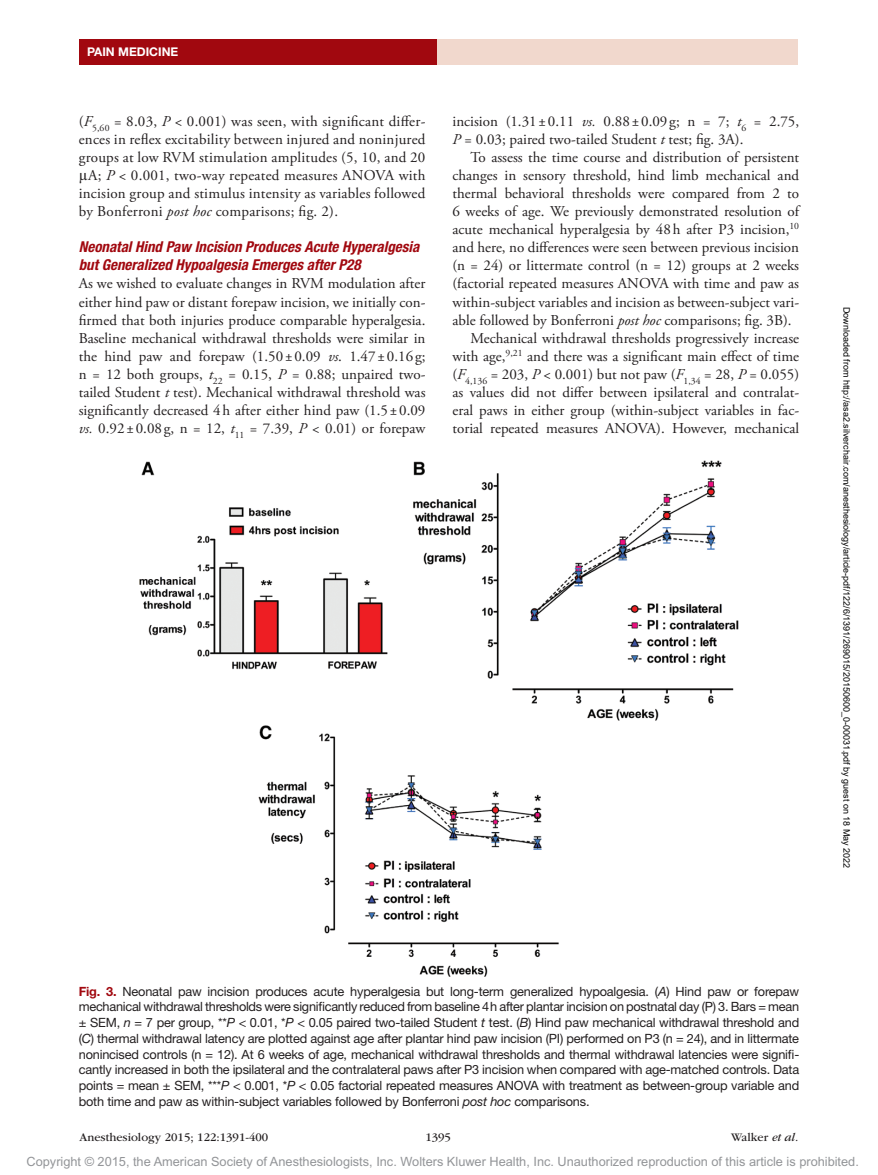
<style>
.page{position:relative;width:878px;height:1175px;background:#fff}
.page>*{position:absolute;margin:0;border:0;box-sizing:border-box;transform-origin:0 0}
.t1{font:15px/18px "Adobe Garamond Pro";color:#231f20;text-align:justify}
.t2{font:italic 700 condensed 15px/18px "Helvetica Neue LT Std";color:#a1080f}
.t3{font:12.75px/15.8px "Helvetica Neue LT Std";letter-spacing:-.015em;color:#231f20;text-align:justify}
.t4{font:12.75px "Arial MT Std";color:#939598}
.t5{font:12px "ITC Garamond Std";color:#231f20}
.t6{font:700 12px "Helvetica Neue LT Std";color:#fff}
.t7{font:9px "Arial";color:#000}
.s1{font-style:italic}
.s2{font-family:"Gandhari Unicode"}
.s3{font-weight:700;color:#a1080f}
</style>
<div class="page">
<div style="left:432px;top:39px;width:365px;height:26px;background:#f1d8cd"></div>
<div style="left:79px;top:39px;width:357px;height:25px;background:#a1080f"></div>
<img style="left:139px;top:460px;width:600px;height:517px">
<p class="t6" style="left:87px;top:44px;width:15px">PAIN</p>
<p class="t6" style="left:118px;top:44px;width:27px">MEDICIN</p>
<p class="t6" style="left:171px;top:44px;width:9px">E</p>
<p class="t1" style="left:79px;top:113px;width:348px">(<span class="s1">F</span><sub>5,60</sub> = 8.03, <span class="s1">P</span> &lt; 0.001) was seen, with significant differ&shy;ences in reflex excitability between injured and noninjured groups at low RVM stimulation amplitudes (5, 10, and 20 <span class="s2">μ</span>A; <span class="s1">P</span> &lt; 0.001, two-way repeated measures ANOVA with incision group and stimulus intensity as variables followed by Bonferroni <span class="s1">post hoc</span> comparisons; fig. 2).</p>
<p class="t2" style="left:79px;top:238px;width:342px">Neonatal Hind Paw Incision Produces Acute Hyperalgesia but Generalized Hypoalgesia Emerges after P28</p>
<p class="t1" style="left:79px;top:275px;width:348px">As we wished to evaluate changes in RVM modulation after either hind paw or distant forepaw incision, we initially con&shy;firmed that both injuries produce comparable hyperalgesia.<br>Baseline mechanical withdrawal thresholds were similar in the hind paw and forepaw (1.50±0.09 <span class="s1">vs</span>. 1.47±0.16g; n = 12 both groups, <span class="s1">t</span><sub>22</sub> = 0.15, <span class="s1">P</span> = 0.88; unpaired two&shy;tailed Student <span class="s1">t</span> test). Mechanical withdrawal threshold was significantly decreased 4h after either hind paw (1.5±0.09 <span class="s1">vs.</span> 0.92±0.08g, n = 12, <span class="s1">t</span><sub>11</sub> = 7.39, <span class="s1">P</span> &lt; 0.01) or forepaw</p>
<p class="t1" style="left:452px;top:113px;width:348px">incision (1.31±0.11 <span class="s1">vs.</span> 0.88 ±0.09g; n = 7; <span class="s1">t</span><sub>6</sub> = 2.75,<br><span class="s1">P</span> = 0.03; paired two-tailed Student <span class="s1">t</span> test; fig. 3A).</p>
<p class="t1" style="left:470px;top:149px;width:330px">To assess the time course and distribution of persistent</p>
<p class="t1" style="left:452px;top:167px;width:348px">changes in sensory threshold, hind limb mechanical and</p>
<p class="t1" style="left:452px;top:185px;width:348px">thermal behavioral thresholds were compared from 2 to</p>
<p class="t1" style="left:452px;top:203px;width:348px">6 weeks of age. We previously demonstrated resolution of</p>
<p class="t1" style="left:452px;top:221px;width:348px">acute mechanical hyperalgesia by 48h after P3 incision,<sup>10</sup></p>
<p class="t1" style="left:452px;top:239px;width:348px">and here, no differences were seen between previous incision</p>
<p class="t1" style="left:452px;top:257px;width:348px">(n = 24) or littermate control (n = 12) groups at 2 weeks</p>
<p class="t1" style="left:452px;top:275px;width:348px">(factorial repeated measures ANOVA with time and paw as</p>
<p class="t1" style="left:452px;top:293px;width:348px">within-subject variables and incision as between-subject vari-</p>
<p class="t1" style="left:452px;top:311px;width:341px">able followed by Bonferroni <span class="s1">post hoc</span> comparisons; fig. 3B).</p>
<p class="t1" style="left:470px;top:329px;width:330px">Mechanical withdrawal thresholds progressively increase</p>
<p class="t1" style="left:452px;top:347px;width:348px">with age,<sup>9,21</sup> and there was a significant main effect of time</p>
<p class="t1" style="left:452px;top:365px;width:348px">(<span class="s1">F</span><sub>4,136</sub> = 203, <span class="s1">P</span> &lt; 0.001) but not paw (<span class="s1">F</span><sub>1,34</sub> = 28, <span class="s1">P</span> = 0.055)</p>
<p class="t1" style="left:452px;top:383px;width:348px">as values did not differ between ipsilateral and contralat-</p>
<p class="t1" style="left:452px;top:401px;width:348px">eral paws in either group (within-subject variables in fac-</p>
<p class="t1" style="left:452px;top:419px;width:348px">torial repeated measures ANOVA). However, mechanical</p>
<p class="t7" style="left:850px;top:307px;width:563px;rotate:90deg">Downloaded from http://asa2.silverchair.com/anesthesiology/article-pdf/122/6/1391/269015/20150600_0-00031.pdf by guest on 18 May 2022</p>
<p class="t3" style="left:79px;top:983px;width:722px"><span class="s3">FIG. 3.</span> Neonatal paw incision produces acute hyperalgesia but long-term generalized hypoalgesia. (<span class="s1">A</span>) Hind paw or forepaw mechanical withdrawal thresholds were significantly reduced from baseline 4h after plantar incision on postnatal day (P) 3. Bars = mean ± SEM, <span class="s1">n</span> = 7 per group, **<span class="s1">P</span> &lt; 0.01, *<span class="s1">P</span> &lt; 0.05 paired two-tailed Student <span class="s1">t</span> test. (<span class="s1">B</span>) Hind paw mechanical withdrawal threshold and (<span class="s1">C</span>) thermal withdrawal latency are plotted against age after plantar hind paw incision (PI) performed on P3 (n = 24), and in littermate nonincised controls (n = 12). At 6 weeks of age, mechanical withdrawal thresholds and thermal withdrawal latencies were signifi&shy;cantly increased in both the ipsilateral and the contralateral paws after P3 incision when compared with age-matched controls. Data points = mean ± SEM, ***<span class="s1">P</span> &lt; 0.001, *<span class="s1">P</span> &lt; 0.05 factorial repeated measures ANOVA with treatment as between-group variable and both time and paw as within-subject variables followed by Bonferroni <span class="s1">post hoc</span> comparisons.</p>
<p class="t5" style="left:80px;top:1130px;width:190px">Anesthesiology 2015; 122:1391-400</p>
<p class="t5" style="left:425px;top:1130px;width:27px">1395</p>
<p class="t5" style="left:731px;top:1130px;width:69px">Walker <span class="s1">et al.</span></p>
<p class="t4" style="left:27px;top:1154px;width:833px">Copyright © 2015, the American Society of Anesthesiologists, Inc. Wolters Kluwer Health, Inc. Unauthorized reproduction of this article is prohibited.</p>
</div>
